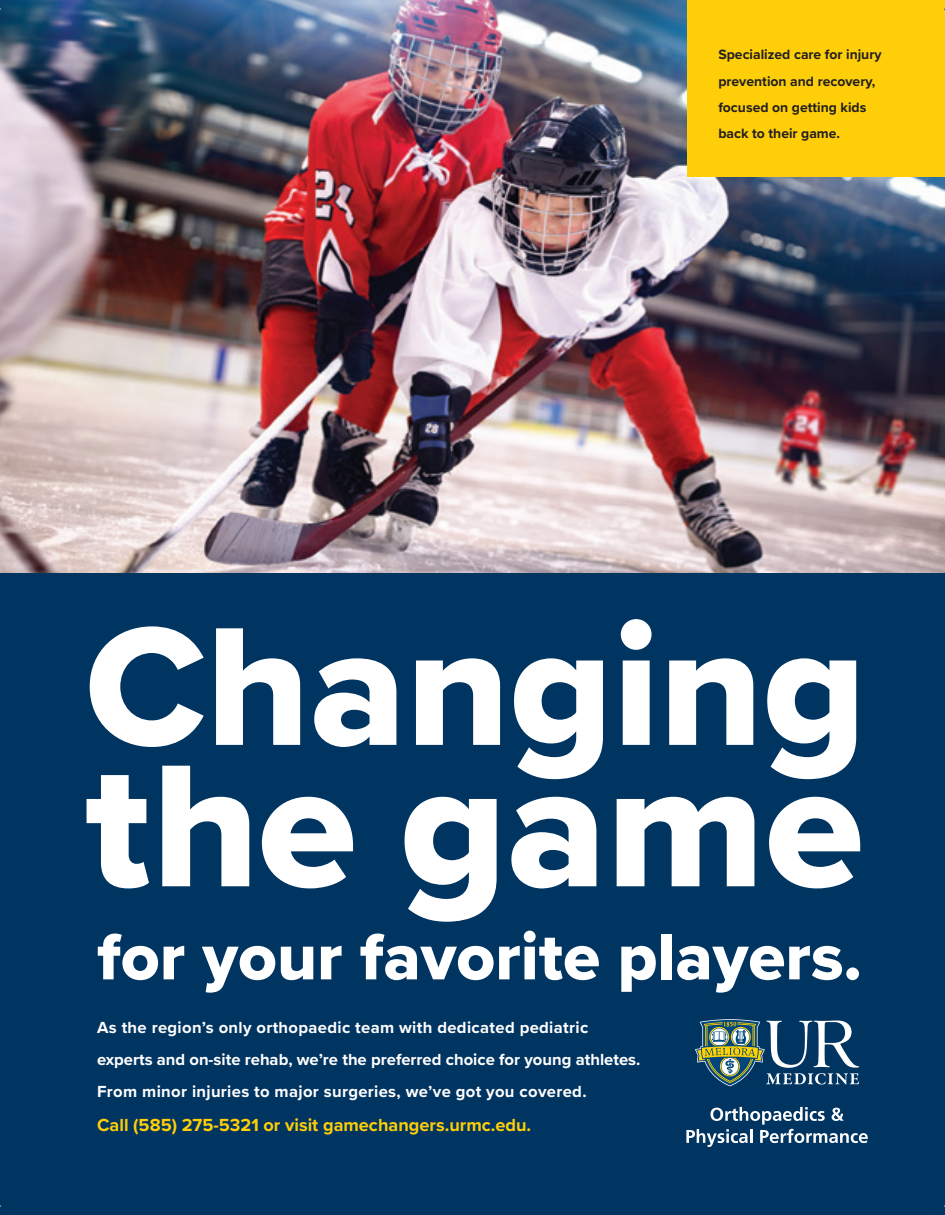
<style>
.page{position:relative;width:945px;height:1215px;background:#fff}
.page>*{position:absolute;margin:0;border:0;box-sizing:border-box;transform-origin:0 0}
.t1{font:180.75px "Proxima Nova Extrabld";color:#fff}
.t2{font:174.75px "Proxima Nova Extrabld";color:#fff}
.t3{font:67.65px "Proxima Nova Extrabld";color:#fff}
.t4{font:700 18.15px "Proxima Nova";color:#fece08}
.t5{font:700 16.65px/32.1px "Proxima Nova";letter-spacing:.02em;color:#fff}
.t6{font:700 13.95px/26.2px "Proxima Nova";color:#231f20}
</style>
<div class="page">
<img style="left:0;top:0;width:945px;height:574px">
<div style="left:0;top:574px;width:945px;height:641px;background:#003461"></div>
<svg style="left:686px;top:1107px;width:182px;height:40px"></svg>
<svg style="left:695px;top:1019px;width:164px;height:67px"></svg>
<div style="left:688px;top:0;width:257px;height:177px;background:#fece08"></div>
<p class="t6" style="left:718px;top:41px;width:165px">Specialized care for injury prevention and recovery, focused on getting kids back to their game.</p>
<p class="t2" style="left:85px;top:556px;width:782px">Changing</p>
<p class="t1" style="left:85px;top:691px;width:780px">the game</p>
<p class="t3" style="left:97px;top:906px;width:766px">for your favorite players.</p>
<p class="t5" style="left:97px;top:1011px;width:545px">As the region’s only orthopaedic team with dedicated pediatric experts and on-site rehab, we’re the preferred choice for young athletes.<br>From minor injuries to major surgeries, we’ve got you covered.</p>
<p class="t4" style="left:97px;top:1111px;width:436px">Call (585) 275-5321 or visit gamechangers.urmc.edu.</p>
</div>
